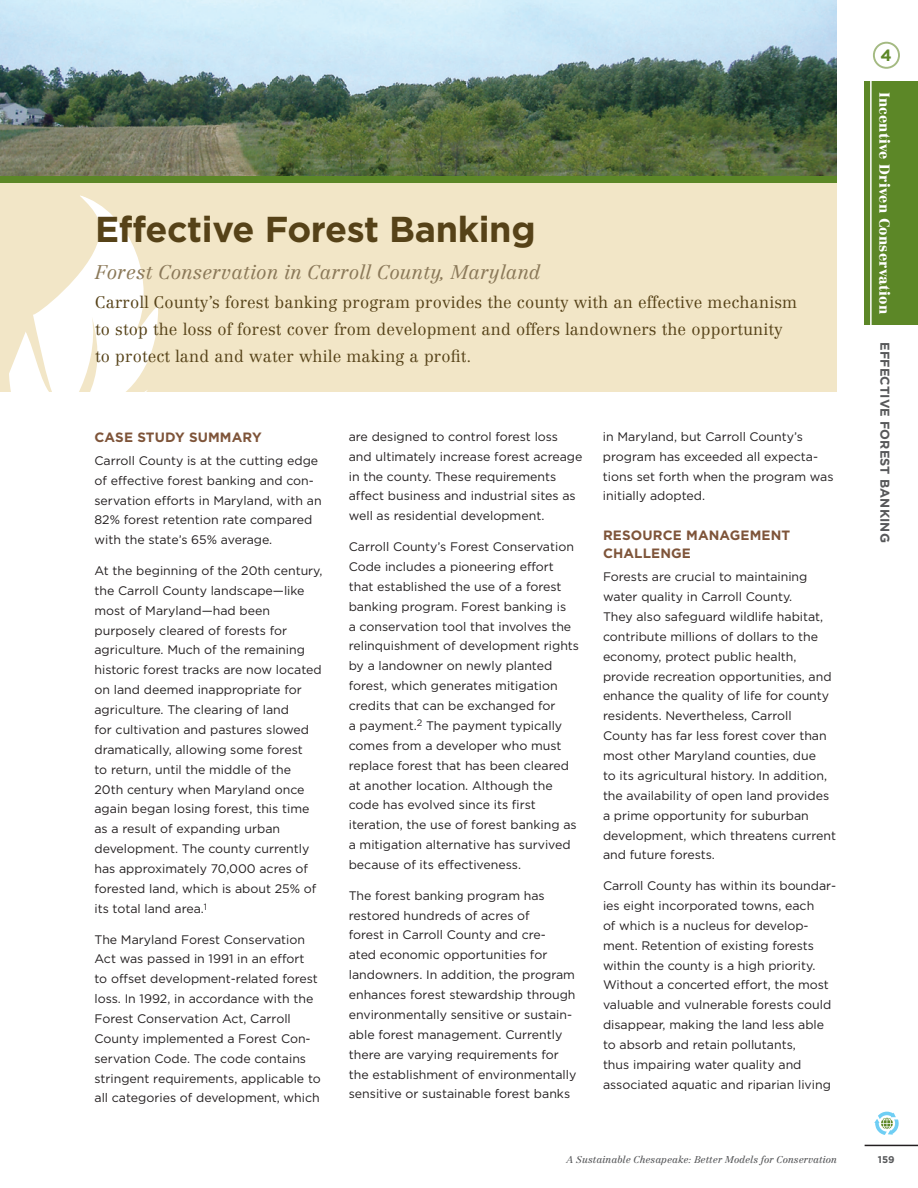
<style>
.page{position:relative;width:918px;height:1188px;background:#fff}
.page>*{position:absolute;margin:0;border:0;box-sizing:border-box;transform-origin:0 0}
.SectionTitle{font:700 36px "Gotham";letter-spacing:-.01em;color:#564218}
.SectionTitle-SubText{font:italic 300 19.5px "Centennial";color:#8b7959}
.Pull_Quote{font:300 16.5px/27px "Centennial";letter-spacing:.01em;color:#564218}
.Paragraph_Sub_Sectio{font:700 16.35px "Gotham";color:#5c8727}
.ChapterName-OnTab{font:900 14.25px "Centennial";letter-spacing:.01em;color:#fff}
.Paragraph_Sub_Titles{font:700 13.5px/18px "Gotham";letter-spacing:.01em;color:#7e5439}
.SectionName-OnTab{font:700 12.75px "Gotham";letter-spacing:.01em;color:#57585a}
.Paragraph_Style{font:12.3px/19.8px "Gotham";color:#231f20}
.Paragraph_Sub_Sectio-2{font:italic 9.75px "Centennial";color:#57585a}
.Paragraph_Sub_Sectio-3{font:700 9.75px "Gotham";color:#57585a}
</style>
<div class="page">
<hr style="left:865px;top:1145px;width:53px;height:1px;background:#231f20">
<div style="left:873px;top:1109px;width:28px;height:29px;border:1px solid #fff;border-radius:50%"></div>
<svg style="left:874px;top:1112px;width:25px;height:23px"></svg>
<div style="left:865px;top:81px;width:53px;height:244px;background:#5c8727"></div>
<div style="left:873px;top:42px;width:27px;height:27px;border:2px solid #a4ba82;border-radius:50%"></div>
<hr style="left:870px;top:69px;width:2px;height:269px;background:#fff">
<div style="left:0;top:176px;width:837px;height:216px;background:#f2e6c7"></div>
<svg style="left:9px;top:195px;width:149px;height:197px"></svg>
<div style="left:0;top:176px;width:837px;height:7px;background:#5c8727"></div>
<img style="left:0;top:0;width:837px;height:176px">
<p class="SectionTitle" style="left:95px;top:209px;width:442px">EFFECTIVE FOREST BANKING</p>
<p class="SectionTitle-SubText" style="left:95px;top:260px;width:447px">Forest Conservation in Carroll County, Maryland</p>
<p class="Pull_Quote" style="left:95px;top:289px;width:703px">Carroll County’s forest banking program provides the county with an effective mechanism to stop the loss of forest cover from development and offers landowners the opportunity to protect land and water while making a profit.</p>
<p class="Paragraph_Sub_Titles" style="left:94px;top:428px;width:169px">CASE STUDY SUMMARY</p>
<p class="Paragraph_Style" style="left:94px;top:450px;width:229px">Carroll County is at the cutting edge of effective forest banking and con&shy;servation efforts in Maryland, with an 82% forest retention rate compared with the state’s 65% average.</p>
<p class="Paragraph_Style" style="left:94px;top:560px;width:230px">At the beginning of the 20th century, the Carroll County landscape—like most of Maryland—had been purposely cleared of forests for agriculture. Much of the remaining historic forest tracks are now located on land deemed inappropriate for agriculture. The clearing of land<br>for cultivation and pastures slowed dramatically, allowing some forest<br>to return, until the middle of the 20th century when Maryland once again began losing forest, this time as a result of expanding urban development. The county currently has approximately 70,000 acres of forested land, which is about 25% of its total land area.<sup>1</sup></p>
<p class="Paragraph_Style" style="left:95px;top:929px;width:228px">The Maryland Forest Conservation Act was passed in 1991 in an effort<br>to offset development-related forest loss. In 1992, in accordance with the Forest Conservation Act, Carroll County implemented a Forest Con&shy;servation Code. The code contains stringent requirements, applicable to all categories of development, which</p>
<p class="Paragraph_Style" style="left:349px;top:426px;width:235px">are designed to control forest loss and ultimately increase forest acreage in the county. These requirements affect business and industrial sites as well as residential development.</p>
<p class="Paragraph_Style" style="left:349px;top:537px;width:232px">Carroll County’s Forest Conservation Code includes a pioneering effort that established the use of a forest banking program. Forest banking is<br>a conservation tool that involves the relinquishment of development rights by a landowner on newly planted forest, which generates mitigation credits that can be exchanged for<br>a payment.<sup>2</sup> The payment typically comes from a developer who must replace forest that has been cleared at another location. Although the code has evolved since its first iteration, the use of forest banking as a mitigation alternative has survived because of its effectiveness.</p>
<p class="Paragraph_Style" style="left:349px;top:885px;width:229px">The forest banking program has restored hundreds of acres of<br>forest in Carroll County and cre&shy;ated economic opportunities for landowners. In addition, the program enhances forest stewardship through environmentally sensitive or sustain&shy;able forest management. Currently there are varying requirements for the establishment of environmentally sensitive or sustainable forest banks</p>
<p class="Paragraph_Style" style="left:603px;top:426px;width:232px">in Maryland, but Carroll County’s program has exceeded all expecta&shy;tions set forth when the program was initially adopted.</p>
<p class="Paragraph_Sub_Titles" style="left:603px;top:526px;width:189px">RESOURCE MANAGEMENT<br>CHALLENGE</p>
<p class="Paragraph_Style" style="left:603px;top:567px;width:235px">Forests are crucial to maintaining water quality in Carroll County.<br>They also safeguard wildlife habitat, contribute millions of dollars to the economy, protect public health, provide recreation opportunities, and enhance the quality of life for county residents. Nevertheless, Carroll County has far less forest cover than most other Maryland counties, due<br>to its agricultural history. In addition, the availability of open land provides a prime opportunity for suburban development, which threatens current and future forests.</p>
<p class="Paragraph_Style" style="left:603px;top:876px;width:235px">Carroll County has within its boundar&shy;ies eight incorporated towns, each<br>of which is a nucleus for develop&shy;ment. Retention of existing forests within the county is a high priority.<br>Without a concerted effort, the most valuable and vulnerable forests could disappear, making the land less able to absorb and retain pollutants,<br>thus impairing water quality and associated aquatic and riparian living</p>
<p class="Paragraph_Sub_Sectio-2" style="left:567px;top:1153px;width:272px">A Sustainable Chesapeake: Better Models for Conservation</p>
<p class="Paragraph_Sub_Sectio" style="left:881px;top:46px;width:13px">4</p>
<p class="ChapterName-OnTab" style="left:894px;top:92px;width:223px;rotate:90deg">Incentive Driven Conservation</p>
<p class="SectionName-OnTab" style="left:892px;top:342px;width:202px;rotate:90deg">EFFECTIVE FOREST BANKING</p>
<p class="Paragraph_Sub_Sectio-3" style="left:878px;top:1154px;width:18px">159</p>
</div>
